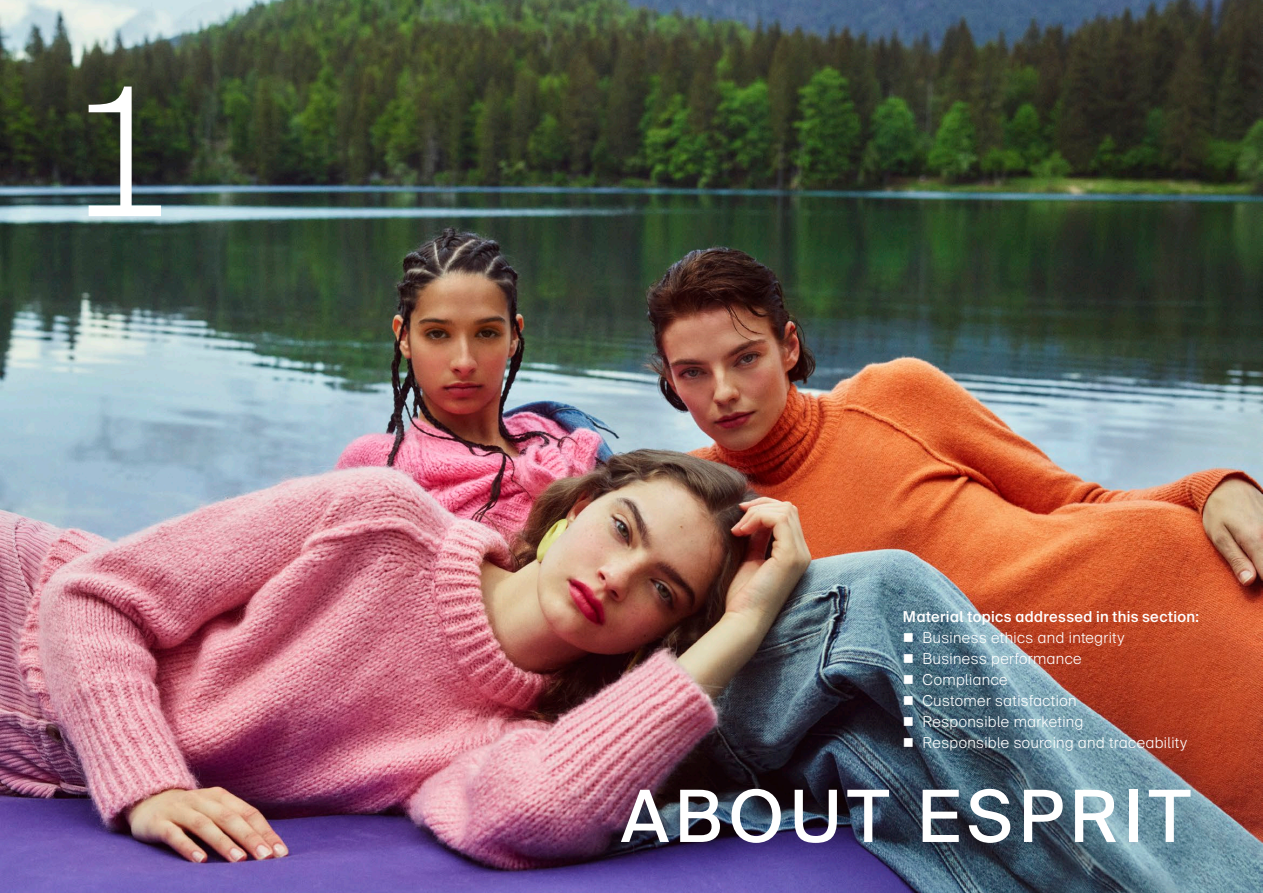
<style>
.page{position:relative;width:1263px;height:893px;background:#fff}
.page>*{position:absolute;margin:0;border:0;box-sizing:border-box;transform-origin:0 0}
.t1{font:300 180px "Suisse Intl";color:#fff}
.t2{font:72px "Suisse Intl";letter-spacing:.075em;color:#fff}
.t3{font:300 15px "Suisse Intl";letter-spacing:.03em;color:#fff}
.t4{font:500 15px "Suisse Intl";letter-spacing:.025em;color:#fff}
</style>
<div class="page">
<img style="left:0;top:0;width:1263px;height:893px">
<svg style="left:914px;top:643px;width:15px;height:1px"></svg>
<svg style="left:914px;top:664px;width:15px;height:1px"></svg>
<svg style="left:914px;top:685px;width:15px;height:1px"></svg>
<svg style="left:914px;top:706px;width:15px;height:1px"></svg>
<svg style="left:914px;top:727px;width:15px;height:1px"></svg>
<svg style="left:914px;top:748px;width:15px;height:1px"></svg>
<h1 class="t1" style="left:64px;top:48px;width:124px">1</h1>
<p class="t4" style="left:903px;top:608px;width:298px">Material topics addressed in this section:</p>
<p class="t3" style="left:903px;top:629px;width:223px">■ Business ethics and integrity</p>
<p class="t3" style="left:903px;top:650px;width:180px">■ Business performance</p>
<p class="t3" style="left:903px;top:671px;width:106px">■ Compliance</p>
<p class="t3" style="left:903px;top:692px;width:175px">■ Customer satisfaction</p>
<p class="t3" style="left:903px;top:713px;width:182px">■ Responsible marketing</p>
<p class="t3" style="left:903px;top:734px;width:286px">■ Responsible sourcing and traceability</p>
<h2 class="t2" style="left:621px;top:775px;width:571px">ABOUT ESPRIT</h2>
</div>
